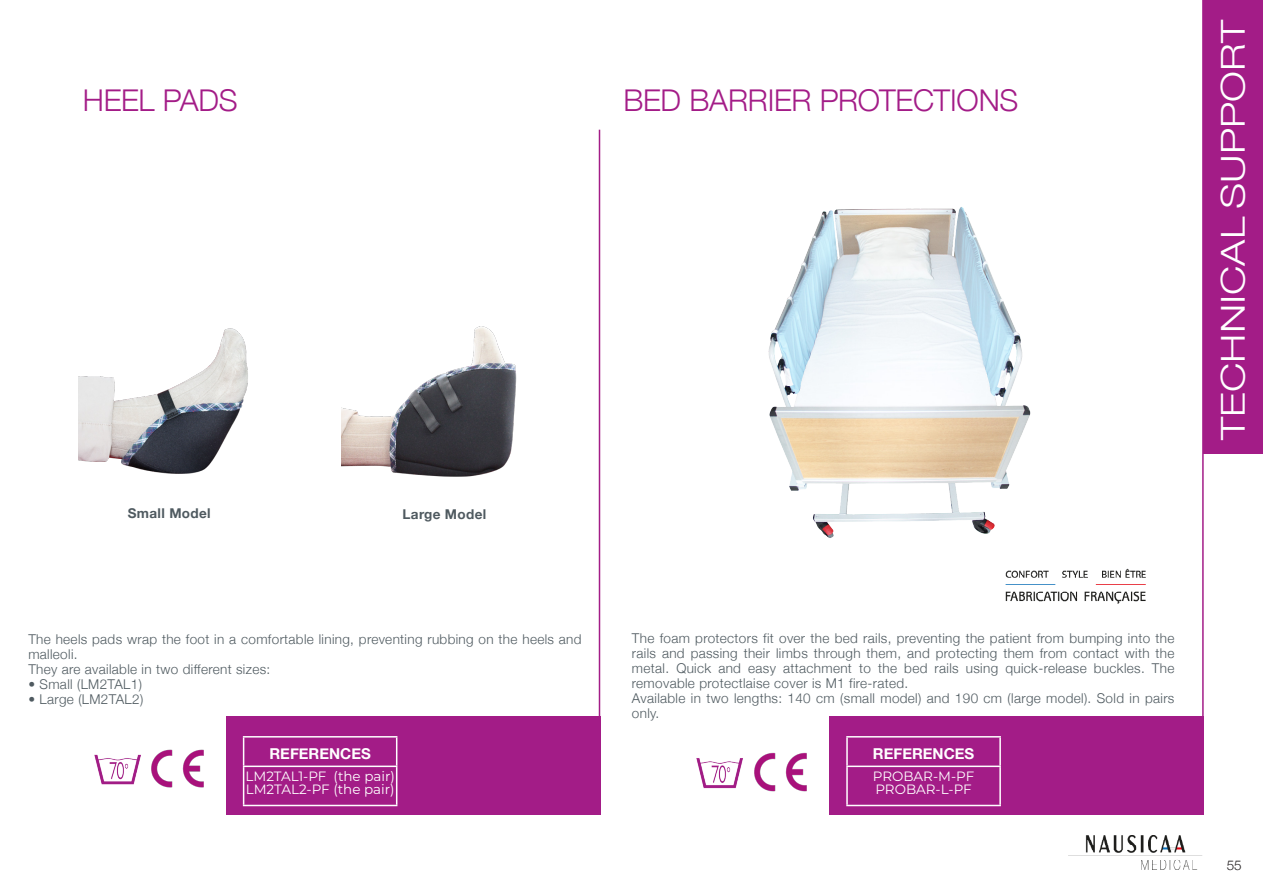
<style>
.page{position:relative;width:1263px;height:893px;background:#fff}
.page>*{position:absolute;margin:0;border:0;box-sizing:border-box;transform-origin:0 0}
.t1{font:300 33px "Helvetica Neue";color:#fff;scale:1.26 1}
.Heading_100pt{font:300 30px "Helvetica Neue";letter-spacing:-.01em;color:#a31c87}
.t2{font:700 15px "Helvetica Neue";color:#fff}
.Body_Copy_15pt{font:300 13.5px/15px "Helvetica Neue";letter-spacing:.025em;color:#4f5a60}
.t3{font:13.5px/13.5px "Montserrat";color:#fff}
.Body_Copy_15pt-2{font:700 13.5px "Helvetica Neue";letter-spacing:.025em;color:#4f5a60}
.t4{font:300 13.5px "Helvetica Neue";color:#231f20}
</style>
<div class="page">
<div style="left:1203px;top:0;width:60px;height:454px;background:#a31c87"></div>
<img style="left:1068px;top:836px;width:134px;height:34px">
<hr style="left:1202px;top:0;width:2px;height:814px;background:#a31c87">
<div style="left:226px;top:716px;width:374px;height:98px;background:#a31c87"></div>
<div style="left:829px;top:716px;width:375px;height:98px;background:#a31c87"></div>
<hr style="left:599px;top:130px;width:1px;height:633px;background:#a31c87">
<hr style="left:846px;top:767px;width:2px;height:38px;background:#fff">
<hr style="left:846px;top:805px;width:155px;height:1px;background:#fff">
<hr style="left:999px;top:767px;width:2px;height:38px;background:#fff">
<hr style="left:846px;top:736px;width:155px;height:1px;background:#fff">
<hr style="left:846px;top:737px;width:2px;height:29px;background:#fff">
<hr style="left:999px;top:737px;width:2px;height:29px;background:#fff">
<hr style="left:846px;top:766px;width:155px;height:1px;background:#fff">
<img style="left:768px;top:207px;width:263px;height:331px">
<img style="left:94px;top:754px;width:47px;height:31px">
<img style="left:151px;top:749px;width:53px;height:39px">
<img style="left:696px;top:758px;width:47px;height:31px">
<img style="left:754px;top:752px;width:53px;height:40px">
<img style="left:1005px;top:568px;width:141px;height:36px">
<img style="left:78px;top:328px;width:170px;height:146px">
<img style="left:341px;top:326px;width:176px;height:151px">
<hr style="left:243px;top:767px;width:1px;height:38px;background:#fff">
<hr style="left:243px;top:805px;width:154px;height:1px;background:#fff">
<hr style="left:396px;top:767px;width:1px;height:38px;background:#fff">
<hr style="left:243px;top:736px;width:154px;height:1px;background:#fff">
<svg style="left:243px;top:737px;width:1px;height:29px"></svg>
<svg style="left:396px;top:737px;width:1px;height:29px"></svg>
<hr style="left:243px;top:766px;width:154px;height:1px;background:#fff">
<p class="Heading_100pt" style="left:83px;top:76px;width:156px">HEEL PADS</p>
<p class="Heading_100pt" style="left:623px;top:76px;width:397px">BED BARRIER PROTECTIONS</p>
<p class="Body_Copy_15pt-2" style="left:128px;top:505px;width:84px">Small Model</p>
<p class="Body_Copy_15pt-2" style="left:403px;top:506px;width:85px">Large Model</p>
<p class="Body_Copy_15pt" style="left:28px;top:630px;width:555px">The heels pads wrap the foot in a comfortable lining, preventing rubbing on the heels and malleoli.</p>
<p class="Body_Copy_15pt" style="left:28px;top:660px;width:243px">They are available in two different sizes:</p>
<p class="Body_Copy_15pt" style="left:28px;top:675px;width:115px">• Small (LM2TAL1)</p>
<p class="Body_Copy_15pt" style="left:28px;top:690px;width:116px">• Large (LM2TAL2)</p>
<p class="t2" style="left:269px;top:744px;width:103px">REFERENCES</p>
<p class="t3" style="left:246px;top:769px;width:151px">LM2TAL1-PF (the pair)<br>LM2TAL2-PF (the pair)</p>
<p class="Body_Copy_15pt" style="left:632px;top:629px;width:544px;text-align:justify">The foam protectors fit over the bed rails, preventing the patient from bumping into the rails and passing their limbs through them, and protecting them from contact with the metal. Quick and easy attachment to the bed rails using quick-release buckles. The removable protectlaise cover is M1 fire-rated.</p>
<p class="Body_Copy_15pt" style="left:632px;top:689px;width:544px">Available in two lengths: 140 cm (small model) and 190 cm (large model). Sold in pairs only.</p>
<p class="t2" style="left:873px;top:744px;width:103px">REFERENCES</p>
<p class="t3" style="left:873px;top:769px;width:103px">PROBAR-M-PF<br>PROBAR-L-PF</p>
<h1 class="t1" style="left:1206px;top:440px;width:335px;rotate:-90deg">TECHNICAL SUPPORT</h1>
<p class="t4" style="left:1227px;top:854px;width:17px">55</p>
</div>
